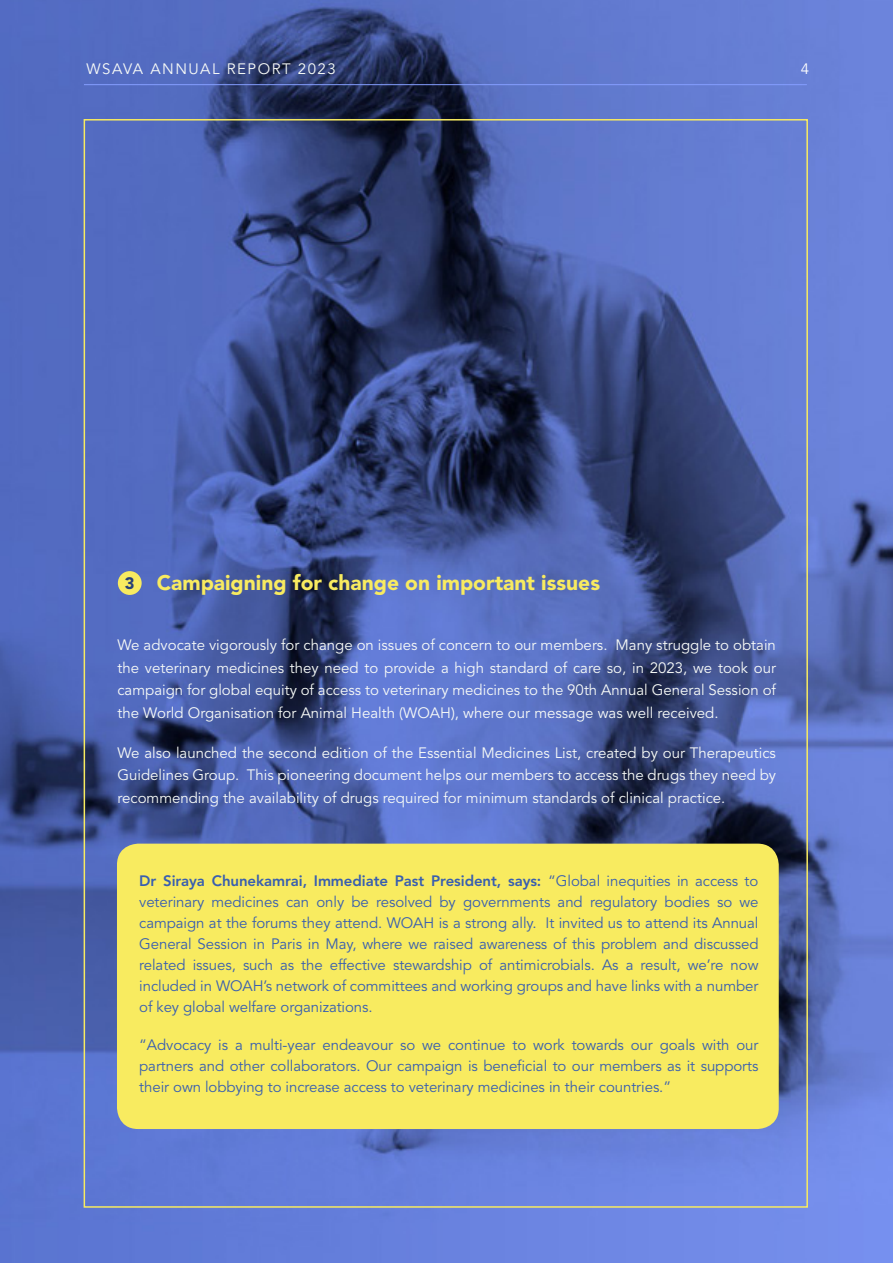
<style>
.page{position:relative;width:893px;height:1263px;background:#fff}
.page>*{position:absolute;margin:0;border:0;box-sizing:border-box;transform-origin:0 0}
.t1{font:900 21px "Avenir LT Std";color:#f8eb60}
.t2{font:15px/21px "Avenir LT Std";letter-spacing:-.005em;color:#385eb0;text-align:justify}
.t3{font:15px/22.5px "Avenir LT Std";color:#f7faf7;text-align:justify}
.t4{font:15px "Avenir LT Std";letter-spacing:.1em;color:#f7faf7}
.t5{font:15px "Avenir LT Std";color:#fff}
.s1{font-size:16.5px;color:#264078}
.s2{font-weight:800}
</style>
<div class="page">
<img style="left:0;top:0;width:893px;height:1263px">
<hr style="left:84px;top:84px;width:723px;height:1px;background:#859eff">
<div style="left:118px;top:571px;width:24px;height:24px;background:#f8eb60;border-radius:50%"></div>
<div style="left:117px;top:844px;width:662px;height:285px;background:#f8eb60;border-radius:21px"></div>
<p class="t4" style="left:87px;top:60px;width:251px">WSAVA ANNUAL REPORT 2023</p>
<p class="t5" style="left:801px;top:60px;width:10px">4</p>
<h1 class="t1" style="left:125px;top:570px;width:477px"><span class="s1">3</span> Campaigning for change on important issues</h1>
<p class="t3" style="left:117px;top:634px;width:660px">We advocate vigorously for change on issues of concern to our members. Many struggle to obtain the veterinary medicines they need to provide a high standard of care so, in 2023, we took our campaign for global equity of access to veterinary medicines to the 90th Annual General Session of the World Organisation for Animal Health (WOAH), where our message was well received.</p>
<p class="t3" style="left:117px;top:741px;width:660px">We also launched the second edition of the Essential Medicines List, created by our Therapeutics Guidelines Group. This pioneering document helps our members to access the drugs they need by recommending the availability of drugs required for minimum standards of clinical practice.</p>
<p class="t2" style="left:139px;top:871px;width:621px"><span class="s2">Dr Siraya Chunekamrai, Immediate Past President, says:</span> “Global inequities in access to veterinary medicines can only be resolved by governments and regulatory bodies so we campaign at the forums they attend. WOAH is a strong ally. It invited us to attend its Annual General Session in Paris in May, where we raised awareness of this problem and discussed related issues, such as the effective stewardship of antimicrobials. As a result, we’re now included in WOAH’s network of committees and working groups and have links with a number of key global welfare organizations.</p>
<p class="t2" style="left:139px;top:1035px;width:621px">“Advocacy is a multi-year endeavour so we continue to work towards our goals with our partners and other collaborators. Our campaign is beneficial to our members as it supports their own lobbying to increase access to veterinary medicines in their countries.”</p>
</div>
